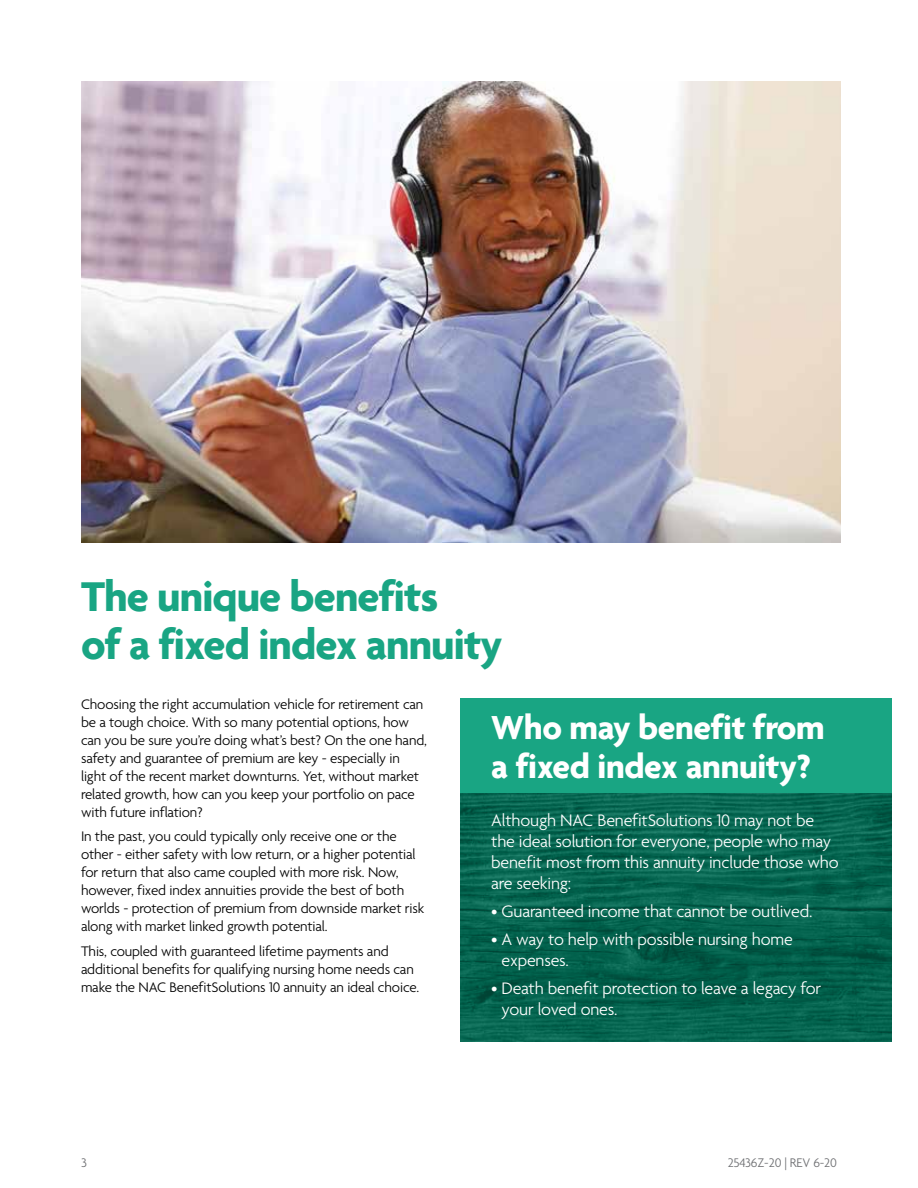
<style>
.page{position:relative;width:918px;height:1188px;background:#fff}
.page>*{position:absolute;margin:0;border:0;box-sizing:border-box;transform-origin:0 0}
.t1{font:700 45px/48px "Agenda";letter-spacing:-.02em;color:#19a583}
.t2{font:700 36px/39px "Agenda";letter-spacing:-.01em;color:#fff}
.t3{font:300 18px/21px "Agenda";letter-spacing:-.01em;color:#fff}
.t4{font:300 15px/18px "Agenda";letter-spacing:-.01em;color:#000}
.t5{font:300 13.5px "Agenda";letter-spacing:-.01em;color:#6d6e71}
</style>
<div class="page">
<img style="left:81px;top:81px;width:759px;height:461px">
<div style="left:461px;top:698px;width:431px;height:110px;background:#19a583"></div>
<svg style="left:461px;top:793px;width:431px;height:249px;background:#06634f"></svg>
<h1 class="t1" style="left:81px;top:575px;width:423px">The unique benefits<br>of a fixed index annuity</h1>
<p class="t4" style="left:81px;top:696px;width:347px">Choosing the right accumulation vehicle for retirement can be a tough choice. With so many potential options, how can you be sure you’re doing what’s best? On the one hand, safety and guarantee of premium are key - especially in light of the recent market downturns. Yet, without market related growth, how can you keep your portfolio on pace with future inflation?</p>
<p class="t4" style="left:81px;top:829px;width:345px">In the past, you could typically only receive one or the other - either safety with low return, or a higher potential for return that also came coupled with more risk. Now, however, fixed index annuities provide the best of both worlds - protection of premium from downside market risk along with market linked growth potential.</p>
<p class="t4" style="left:81px;top:943px;width:340px">This, coupled with guaranteed lifetime payments and additional benefits for qualifying nursing home needs can make the NAC BenefitSolutions 10 annuity an ideal choice.</p>
<h2 class="t2" style="left:491px;top:711px;width:335px">Who may benefit from a fixed index annuity?</h2>
<p class="t3" style="left:491px;top:811px;width:349px">Although NAC BenefitSolutions 10 may not be the ideal solution for everyone, people who may benefit most from this annuity include those who are seeking:</p>
<p class="t3" style="left:491px;top:902px;width:323px">• Guaranteed income that cannot be outlived.</p>
<p class="t3" style="left:502px;top:930px;width:293px;text-indent:-10px">• A way to help with possible nursing home expenses.</p>
<p class="t3" style="left:502px;top:979px;width:321px;text-indent:-10px">• Death benefit protection to leave a legacy for your loved ones.</p>
<p class="t5" style="left:81px;top:1155px;width:7px">3</p>
<p class="t5" style="left:728px;top:1155px;width:111px">25436Z-20 | REV 6-20</p>
</div>
